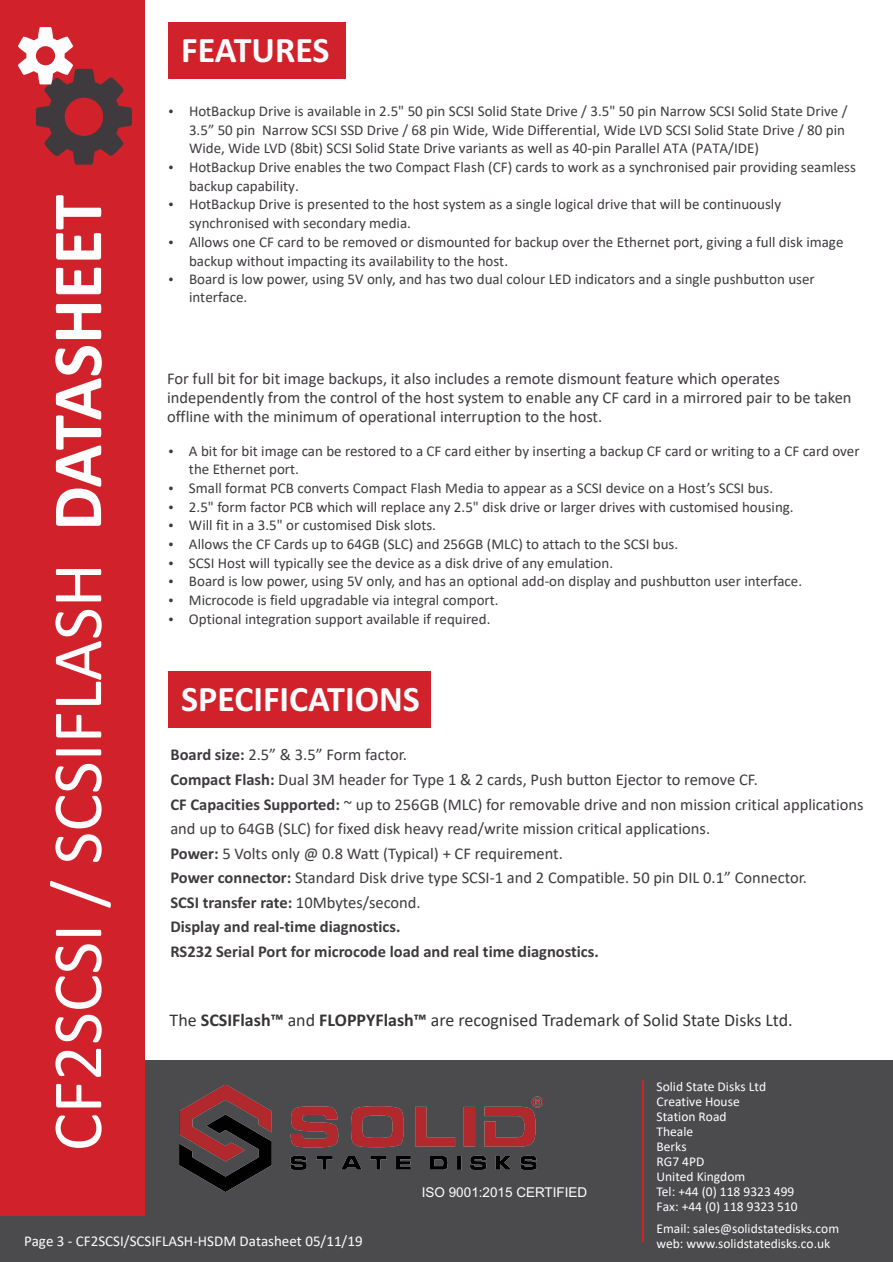
<style>
.page{position:relative;width:893px;height:1262px;background:#fff}
.page>*{position:absolute;margin:0;border:0;box-sizing:border-box;transform-origin:0 0}
.t1{font:71.25px "Calibri";color:#fdfdfe}
.t2{font:700 36px "Calibri";color:#fdfdfe}
.t3{font:18px "Calibri";color:#373435}
.t4{font:16.5px/24.6px "Calibri";color:#3e3a3e}
.t5{font:15px/18.6px "Calibri";color:#3e3a3e}
.t6{font:15px "Calibri";color:#fdfdfe}
.t7{font:13.5px/15px "Calibri";color:#fefefe}
.t8{font:13.5px "Arial";color:#fefefe}
.s1{font-weight:700}
</style>
<div class="page">
<div style="left:145px;top:1060px;width:748px;height:201px;background:#4b4b4d"></div>
<div style="left:0;top:0;width:145px;height:1216px;background:#d1222b"></div>
<div style="left:0;top:1216px;width:893px;height:45px;background:#4b4b4d"></div>
<svg style="left:18px;top:27px;width:114px;height:138px"></svg>
<hr style="left:642px;top:1080px;width:2px;height:162px;background:#d1222b">
<div style="left:168px;top:22px;width:178px;height:57px;background:#d1222b"></div>
<div style="left:168px;top:671px;width:263px;height:56px;background:#d1222b"></div>
<img style="left:179px;top:1084px;width:364px;height:108px">
<h2 class="t2" style="left:181px;top:35px;width:150px">FEATURES</h2>
<p class="t5" style="left:189px;top:101px;width:668px">HotBackup Drive is available in 2.5" 50 pin SCSI Solid State Drive / 3.5" 50 pin Narrow SCSI Solid State Drive / 3.5” 50 pin Narrow SCSI SSD Drive / 68 pin Wide, Wide Differential, Wide LVD SCSI Solid State Drive / 80 pin Wide, Wide LVD (8bit) SCSI Solid State Drive variants as well as 40-pin Parallel ATA (PATA/IDE)<br>HotBackup Drive enables the two Compact Flash (CF) cards to work as a synchronised pair providing seamless backup capability.<br>HotBackup Drive is presented to the host system as a single logical drive that will be continuously synchronised with secondary media.<br>Allows one CF card to be removed or dismounted for backup over the Ethernet port, giving a full disk image backup without impacting its availability to the host.<br>Board is low power, using 5V only, and has two dual colour LED indicators and a single pushbutton user interface.</p>
<h1 class="t1" style="left:28px;top:1151px;width:958px;rotate:-90deg">CF2SCSI / SCSIFLASH <span class="s1">DATASHEET</span></h1>
<p class="t4" style="left:167px;top:368px;width:686px;line-height:19px">For full bit for bit image backups, it also includes a remote dismount feature which operates independently from the control of the host system to enable any CF card in a mirrored pair to be taken offline with the minimum of operational interruption to the host.</p>
<p class="t5" style="left:189px;top:441px;width:672px">A bit for bit image can be restored to a CF card either by inserting a backup CF card or writing to a CF card over the Ethernet port.<br>Small format PCB converts Compact Flash Media to appear as a SCSI device on a Host’s SCSI bus.<br>2.5" form factor PCB which will replace any 2.5" disk drive or larger drives with customised housing.<br>Will fit in a 3.5" or customised Disk slots.<br>Allows the CF Cards up to 64GB (SLC) and 256GB (MLC) to attach to the SCSI bus.<br>SCSI Host will typically see the device as a disk drive of any emulation.<br>Board is low power, using 5V only, and has an optional add-on display and pushbutton user interface.<br>Microcode is field upgradable via integral comport.<br>Optional integration support available if required.</p>
<h2 class="t2" style="left:181px;top:684px;width:240px">SPECIFICATIONS</h2>
<p class="t4" style="left:170px;top:742px;width:695px"><span class="s1">Board size:</span> 2.5” &amp; 3.5” Form factor.<br><span class="s1">Compact Flash:</span> Dual 3M header for Type 1 &amp; 2 cards, Push button Ejector to remove CF.<br><span class="s1">CF Capacities Supported:</span> ~ up to 256GB (MLC) for removable drive and non mission critical applications and up to 64GB (SLC) for fixed disk heavy read/write mission critical applications.<br><span class="s1">Power:</span> 5 Volts only @ 0.8 Watt (Typical) + CF requirement.<br><span class="s1">Power connector:</span> Standard Disk drive type SCSI-1 and 2 Compatible. 50 pin DIL 0.1” Connector.<br><span class="s1">SCSI transfer rate:</span> 10Mbytes/second.<br><span class="s1">Display and real-time diagnostics.<br>RS232 Serial Port for microcode load and real time diagnostics.</span></p>
<p class="t3" style="left:170px;top:1007px;width:624px">The <span class="s1">SCSIFlash™</span> and <span class="s1">FLOPPYFlash™</span> are recognised Trademark of Solid State Disks Ltd.</p>
<p class="t7" style="left:656px;top:1078px;width:143px">Solid State Disks Ltd<br>Creative House<br>Station Road<br>Theale<br>Berks<br>RG7 4PD<br>United Kingdom<br>Tel: +44 (0) 118 9323 499<br>Fax: +44 (0) 118 9323 510</p>
<p class="t7" style="left:656px;top:1220px;width:184px">Email: sales@solidstatedisks.com</p>
<p class="t8" style="left:422px;top:1187px;width:167px">ISO 9001:2015 CERTIFIED</p>
<p class="t6" style="left:24px;top:1230px;width:340px">Page 3 - CF2SCSI/SCSIFLASH-HSDM Datasheet 05/11/19</p>
<p class="t7" style="left:656px;top:1235px;width:175px">web: www.solidstatedisks.co.uk</p>
</div>
